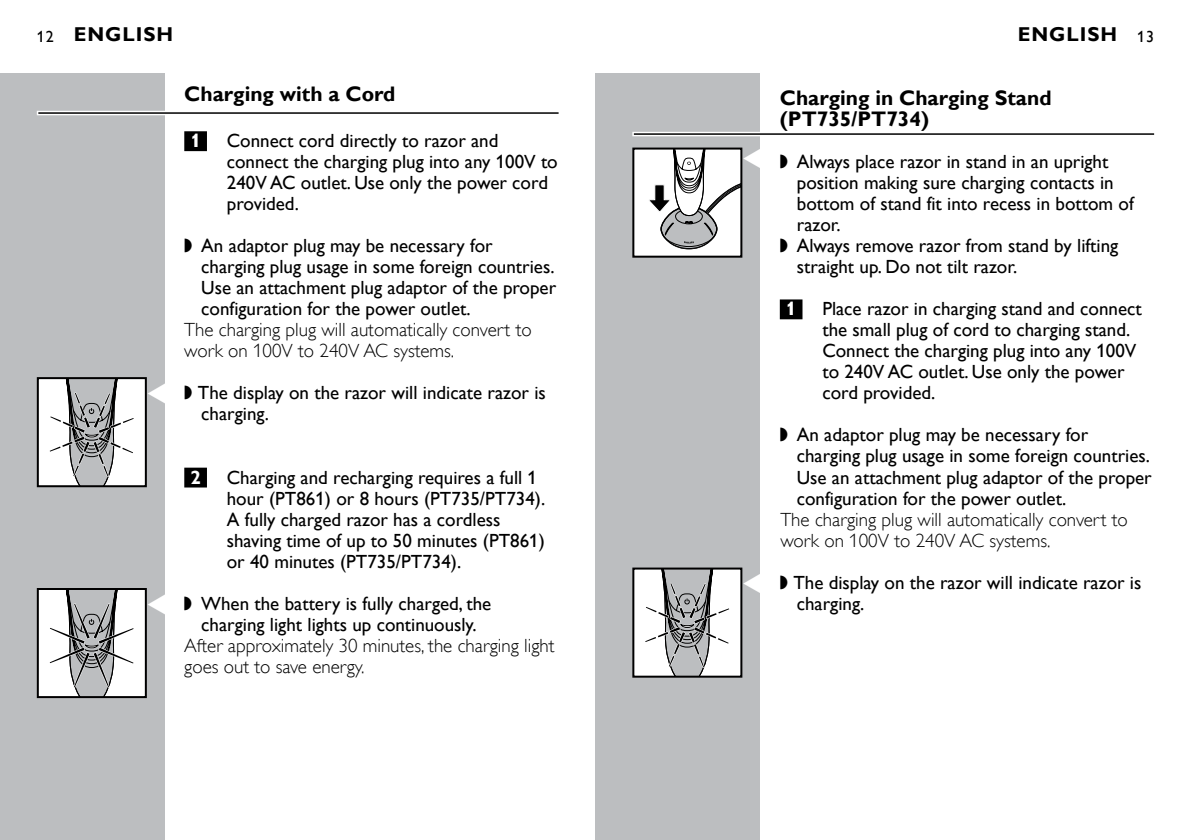
<style>
.page{position:relative;width:1191px;height:840px;background:#fff}
.page>*{position:absolute;margin:0;border:0;box-sizing:border-box;transform-origin:0 0}
.t1{font:700 21px/21px "Gill Sans Alt One WGL";color:#000}
.t2{font:700 20px "Gill Sans Alt One WGL";letter-spacing:.05em;color:#000}
.t3{font:19px/21px "Gill Sans Alt One WGL";color:#000}
.t4{font:19px/21px "Gill Sans Alt One WGL Light";color:#000}
.t5{font:700 19px "Gill Sans Alt One WGL";color:#fff}
.t6{font:16px "Gill Sans Alt One WGL";color:#000}
.s1{font-weight:400;font-size:16px}
.s2{font-family:"Philips Tape";font-size:36px;color:#fff}
</style>
<div class="page">
<div style="left:0;top:74px;width:164px;height:765px;background:#bcbec0"></div>
<hr style="left:37px;top:111px;width:521px;height:4px;background:#fff">
<hr style="left:38px;top:112px;width:520px;height:2px;background:#000">
<div style="left:184px;top:131px;width:23px;height:20px;background:#000"></div>
<div style="left:184px;top:467px;width:23px;height:20px;background:#000"></div>
<div style="left:595px;top:74px;width:165px;height:765px;background:#bcbec0"></div>
<hr style="left:632px;top:132px;width:522px;height:4px;background:#fff">
<hr style="left:634px;top:133px;width:520px;height:2px;background:#000">
<div style="left:780px;top:299px;width:22px;height:20px;background:#000"></div>
<div style="left:38px;top:378px;width:108px;height:108px;background:#fff"></div>
<svg style="left:49px;top:380px;width:85px;height:104px"></svg>
<div style="left:37px;top:377px;width:110px;height:110px;border:2px solid #000"></div>
<div style="left:38px;top:588px;width:108px;height:108px;background:#fff"></div>
<svg style="left:49px;top:590px;width:85px;height:104px"></svg>
<div style="left:37px;top:587px;width:110px;height:110px;border:2px solid #000"></div>
<div style="left:633px;top:148px;width:108px;height:108px;background:#fff"></div>
<svg style="left:649px;top:150px;width:90px;height:99px"></svg>
<div style="left:632px;top:147px;width:110px;height:110px;border:2px solid #000"></div>
<div style="left:633px;top:568px;width:108px;height:108px;background:#fff"></div>
<svg style="left:645px;top:570px;width:85px;height:104px"></svg>
<div style="left:632px;top:567px;width:110px;height:110px;border:2px solid #000"></div>
<p class="t2" style="left:37px;top:20px;width:138px"><span class="s1">12</span> ENGLISH</p>
<p class="t6" style="left:1137px;top:26px;width:18px">13</p>
<p class="t2" style="left:1017px;top:20px;width:101px">ENGLISH</p>
<p class="t1" style="left:184px;top:83px;width:213px">Charging with a Cord</p>
<p class="t5" style="left:190px;top:128px;width:12px">1</p>
<p class="t3" style="left:227px;top:130px;width:332px">Connect cord directly to razor and connect the charging plug into any 100V to<br>240V AC outlet. Use only the power cord provided.</p>
<p class="t3" style="left:201px;top:235px;width:356px;text-indent:-17px">◗ An adaptor plug may be necessary for charging plug usage in some foreign countries.<br>Use an attachment plug adaptor of the proper configuration for the power outlet.</p>
<p class="t4" style="left:184px;top:319px;width:349px">The charging plug will automatically convert to work on 100V to 240V AC systems.</p>
<p class="t3" style="left:201px;top:382px;width:346px;text-indent:-57px"><span class="s2">C</span> ◗ The display on the razor will indicate razor is charging.</p>
<p class="t5" style="left:190px;top:464px;width:12px">2</p>
<p class="t3" style="left:227px;top:466px;width:320px">Charging and recharging requires a full 1 hour (PT861) or 8 hours (PT735/PT734).<br>A fully charged razor has a cordless shaving time of up to 50 minutes (PT861) or 40 minutes (PT735/PT734).</p>
<p class="t3" style="left:201px;top:592px;width:291px;text-indent:-57px"><span class="s2">C</span> ◗ When the battery is fully charged, the charging light lights up continuously.</p>
<p class="t4" style="left:184px;top:634px;width:372px">After approximately 30 minutes, the charging light goes out to save energy.</p>
<p class="t1" style="left:780px;top:87px;width:273px">Charging in Charging Stand (PT735/PT734)</p>
<p class="t3" style="left:740px;top:151px;width:370px"><span class="s2">C</span> ◗ Always place razor in stand in an upright</p>
<p class="t3" style="left:797px;top:172px;width:318px">position making sure charging contacts in</p>
<p class="t3" style="left:797px;top:193px;width:338px">bottom of stand fit into recess in bottom of</p>
<p class="t3" style="left:797px;top:214px;width:45px">razor.</p>
<p class="t3" style="left:780px;top:235px;width:340px">◗ Always remove razor from stand by lifting</p>
<p class="t3" style="left:797px;top:256px;width:222px">straight up. Do not tilt razor.</p>
<p class="t5" style="left:786px;top:296px;width:12px">1</p>
<p class="t3" style="left:822px;top:298px;width:321px">Place razor in charging stand and connect the small plug of cord to charging stand.<br>Connect the charging plug into any 100V to 240V AC outlet. Use only the power cord provided.</p>
<p class="t3" style="left:797px;top:424px;width:356px;text-indent:-17px">◗ An adaptor plug may be necessary for charging plug usage in some foreign countries.<br>Use an attachment plug adaptor of the proper configuration for the power outlet.</p>
<p class="t4" style="left:780px;top:508px;width:349px">The charging plug will automatically convert to work on 100V to 240V AC systems.</p>
<p class="t3" style="left:797px;top:571px;width:346px;text-indent:-57px"><span class="s2">C</span> ◗ The display on the razor will indicate razor is charging.</p>
</div>
